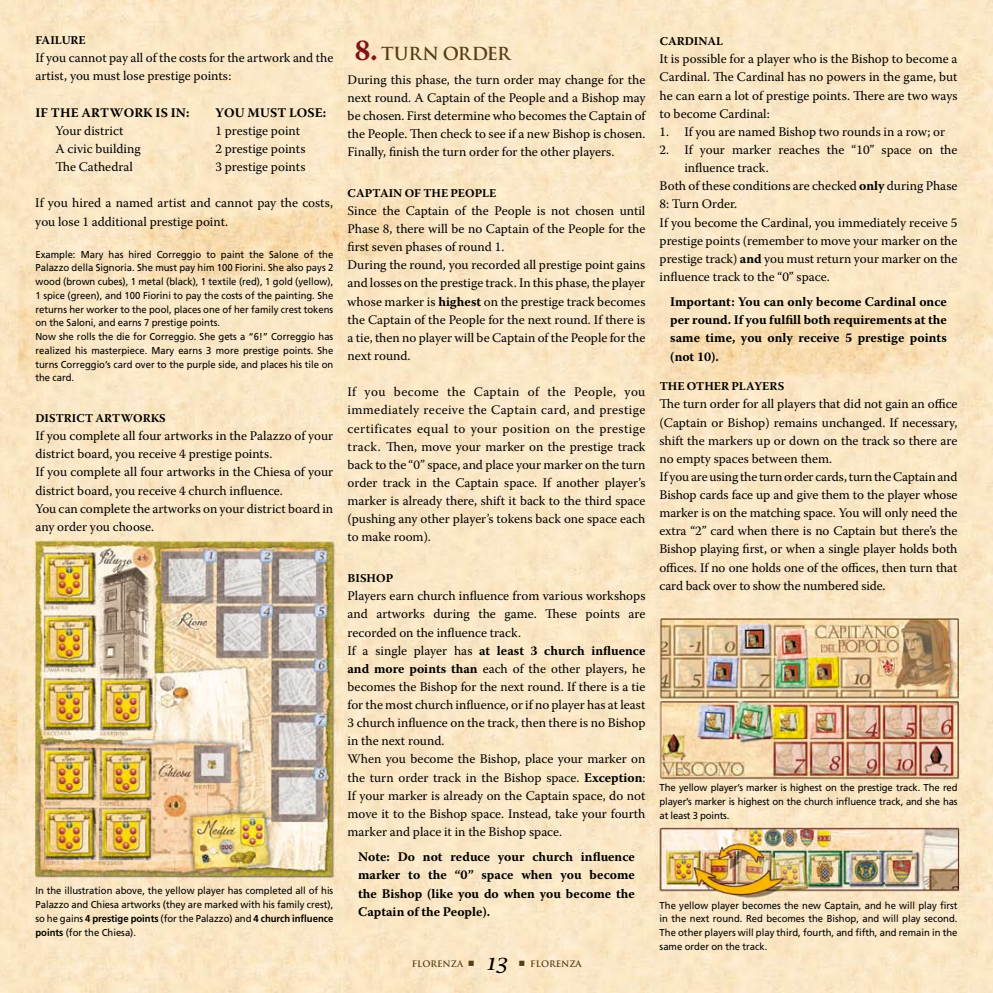
<style>
.page{position:relative;width:993px;height:993px;background:#fff}
.page>*{position:absolute;margin:0;border:0;box-sizing:border-box;transform-origin:0 0}
.t1{font:italic 22.5px "Lucida Calligraphy";color:#000}
.t2{font:700 17.5px "Trajan Pro";color:#553c16}
.t3{font:13.12px/18.1px "Warnock Pro";color:#000}
.t4{font:700 13.12px/18.1px "Warnock Pro";color:#000;text-align:justify}
.t5{font:700 11.88px "Warnock Pro";letter-spacing:.005em;color:#000}
.t6{font:700 11.88px "Warnock Pro";letter-spacing:.125em;color:#000}
.t7{font:10px/13.8px "Frutiger";color:#000;text-align:justify;scale:.95 1}
.t8{font:700 8.75px "Trajan Pro";color:#553c16}
.s1{font-weight:700}
.s2{font-family:"Warnock Pro";font-size:30px;color:#7d1418}
</style>
<div class="page">
<img style="left:0;top:0;width:992px;height:992px">
<svg style="left:468px;top:960px;width:5px;height:5px"></svg>
<svg style="left:519px;top:960px;width:5px;height:5px"></svg>
<p class="t6" style="left:35px;top:33px;width:52px">Failure</p>
<p class="t3" style="left:35px;top:49px;width:299px">If you cannot pay all of the costs for the artwork and the artist, you must lose prestige points:</p>
<p class="t4" style="left:35px;top:103px;width:7px">Ift</p>
<p class="t4" style="left:60px;top:103px;width:43px">he Artwor</p>
<p class="t4" style="left:143px;top:103px;width:48px">k is in:</p>
<p class="t4" style="left:215px;top:103px;width:63px">You mustlos</p>
<p class="t4" style="left:315px;top:103px;width:13px">e:</p>
<p class="t3" style="left:55px;top:121px;width:70px">Your district</p>
<p class="t3" style="left:215px;top:121px;width:86px">1 prestige point</p>
<p class="t3" style="left:55px;top:139px;width:87px">A civic building</p>
<p class="t3" style="left:215px;top:139px;width:91px">2 prestige points</p>
<p class="t3" style="left:55px;top:157px;width:79px">The Cathedral</p>
<p class="t3" style="left:215px;top:157px;width:91px">3 prestige points</p>
<p class="t3" style="left:35px;top:194px;width:299px">If you hired a named artist and cannot pay the costs, you lose 1 additional prestige point.</p>
<p class="t7" style="left:35px;top:247px;width:315px;text-align:left">Example: Mary has hired Correggio to paint the Salone of the Palazzo della Signoria. She must pay him 100 Fiorini. She also pays 2 wood (brown cubes), 1 metal (black), 1 textile (red), 1 gold (yellow), 1 spice (green), and 100 Fiorini to pay the costs of the painting. She returns her worker to the pool, places one of her family crest tokens on the Saloni, and earns 7 prestige points.<br>Now she rolls the die for Correggio. She gets a “6!” Correggio has realized his masterpiece. Mary earns 3 more prestige points. She turns Correggio’s card over to the purple side, and places his tile on the card.</p>
<p class="t5" style="left:35px;top:411px;width:23px">Distr</p>
<p class="t5" style="left:72px;top:411px;width:43px">ict Artwor</p>
<p class="t5" style="left:151px;top:411px;width:15px">ks</p>
<p class="t3" style="left:35px;top:426px;width:299px">If you complete all four artworks in the Palazzo of your district board, you receive 4 prestige points.<br>If you complete all four artworks in the Chiesa of your district board, you receive 4 church influence.<br>You can complete the artworks on your district board in any order you choose.</p>
<p class="t7" style="left:35px;top:883px;width:315px">In the illustration above, the yellow player has completed all of his Palazzo and Chiesa artworks (they are marked with his family crest), so he gains <span class="s1">4 prestige points</span> (for the Palazzo) and <span class="s1">4 church influence points</span> (for the Chiesa).</p>
<h2 class="t2" style="left:354px;top:43px;width:118px"><span class="s2">8.</span> TURN ORDER</h2>
<p class="t3" style="left:347px;top:70px;width:299px;text-align:justify">During this phase, the turn order may change for the next round. A Captain of the People and a Bishop may be chosen. First determine who becomes the Captain of the People. Then check to see if a new Bishop is chosen.<br>Finally, finish the turn order for the other players.</p>
<p class="t5" style="left:347px;top:186px;width:18px">Capta</p>
<p class="t5" style="left:388px;top:186px;width:21px">in oft</p>
<p class="t5" style="left:431px;top:186px;width:43px">he Peopl</p>
<p class="t5" style="left:489px;top:186px;width:9px">e</p>
<p class="t3" style="left:347px;top:201px;width:299px">Since the Captain of the People is not chosen until Phase 8, there will be no Captain of the People for the first seven phases of round 1.<br>During the round, you recorded all prestige point gains and losses on the prestige track. In this phase, the player whose marker is <span class="s1">highest</span> on the prestige track becomes the Captain of the People for the next round. If there is a tie, then no player will be Captain of the People for the next round.</p>
<p class="t3" style="left:347px;top:382px;width:299px;text-align:justify">If you become the Captain of the People, you immediately receive the Captain card, and prestige certificates equal to your position on the prestige track. Then, move your marker on the prestige track back to the “0” space, and place your marker on the turn order track in the Captain space. If another player’s marker is already there, shift it back to the third space (pushing any other player’s tokens back one space each to make room).</p>
<p class="t5" style="left:347px;top:571px;width:38px">Bishop</p>
<p class="t3" style="left:347px;top:586px;width:299px">Players earn church influence from various workshops and artworks during the game. These points are recorded on the influence track.<br>If a single player has <span class="s1">at least 3 church influence and more points than</span> each of the other players, he becomes the Bishop for the next round. If there is a tie for the most church influence, or if no player has at least 3 church influence on the track, then there is no Bishop in the next round.<br>When you become the Bishop, place your marker on the turn order track in the Bishop space. <span class="s1">Exception</span>:<br>If your marker is already on the Captain space, do not move it to the Bishop space. Instead, take your fourth marker and place it in the Bishop space.</p>
<p class="t4" style="left:358px;top:847px;width:278px">Note: Do not reduce your church influence marker to the “0” space when you become the Bishop (like you do when you become the Captain of the People).</p>
<p class="t8" style="left:411px;top:958px;width:53px">FLORENZA</p>
<h1 class="t1" style="left:485px;top:947px;width:23px">13</h1>
<p class="t8" style="left:530px;top:958px;width:53px">FLORENZA</p>
<p class="t5" style="left:659px;top:34px;width:18px">Card</p>
<p class="t5" style="left:693px;top:34px;width:23px">inal</p>
<p class="t3" style="left:659px;top:50px;width:299px;text-align:justify">It is possible for a player who is the Bishop to become a Cardinal. The Cardinal has no powers in the game, but he can earn a lot of prestige points. There are two ways to become Cardinal:</p>
<p class="t3" style="left:659px;top:122px;width:287px">1. If you are named Bishop two rounds in a row; or</p>
<p class="t3" style="left:659px;top:140px;width:299px">2. If your marker reaches the “10” space on the</p>
<p class="t3" style="left:684px;top:158px;width:86px">influence track.</p>
<p class="t3" style="left:659px;top:176px;width:299px">Both of these conditions are checked <span class="s1">only</span> during Phase</p>
<p class="t3" style="left:659px;top:195px;width:79px">8: Turn Order.</p>
<p class="t3" style="left:659px;top:213px;width:299px">If you become the Cardinal, you immediately receive 5</p>
<p class="t3" style="left:659px;top:231px;width:299px">prestige points (remember to move your marker on the</p>
<p class="t3" style="left:659px;top:249px;width:299px">prestige track) <span class="s1">and</span> you must return your marker on the</p>
<p class="t3" style="left:659px;top:267px;width:171px">influence track to the “0” space.</p>
<p class="t4" style="left:670px;top:292px;width:278px">Important: You can only become Cardinal once per round. If you fulfill both requirements at the same time, you only receive 5 prestige points (not 10).</p>
<p class="t5" style="left:659px;top:379px;width:118px">The Other Players</p>
<p class="t3" style="left:659px;top:394px;width:299px">The turn order for all players that did not gain an office (Captain or Bishop) remains unchanged. If necessary, shift the markers up or down on the track so there are no empty spaces between them.<br>If youareusing the turnorder cards,turntheCaptainand Bishop cards face up and give them to the player whose marker is on the matching space. You will only need the extra “2” card when there is no Captain but there’s the Bishop playing first, or when a single player holds both offices. If no one holds one of the offices, then turn that card back over to show the numbered side.</p>
<p class="t7" style="left:659px;top:780px;width:315px">The yellow player’s marker is highest on the prestige track. The red player’s marker is highest on the church influence track, and she has at least 3 points.</p>
<p class="t7" style="left:659px;top:897px;width:315px">The yellow player becomes the new Captain, and he will play first in the next round. Red becomes the Bishop, and will play second.<br>The other players will play third, fourth, and fifth, and remain in the same order on the track.</p>
</div>
